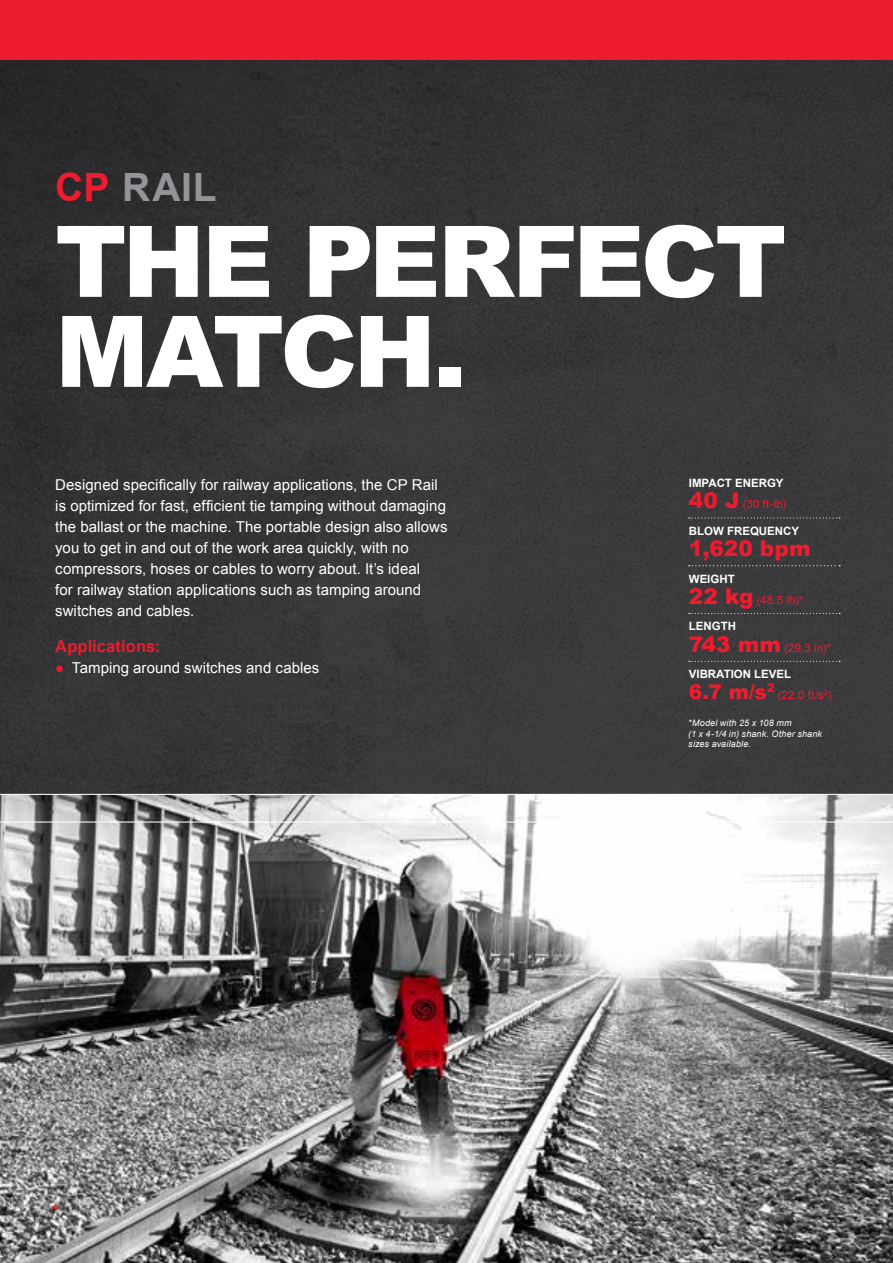
<style>
.page{position:relative;width:893px;height:1263px;background:#fff}
.page>*{position:absolute;margin:0;border:0;box-sizing:border-box;transform-origin:0 0}
.t1{font:900 99px/90px "Arial";letter-spacing:-.04em;color:#fff}
.t2{font:700 39px "Arial";letter-spacing:.02em;color:#939598}
.t3{font:900 21.6px "Arial";letter-spacing:.005em;color:#ed1c2e}
.t4{font:900 20.25px "Arial";color:#ed1c2e}
.t5{font:700 16.5px "Arial";letter-spacing:.005em;color:#ed1c2e}
.t6{font:15px/21px "Arial";letter-spacing:.005em;color:#fff}
.t7{font:700 11.55px/21.5px "Arial";color:#fff}
.t8{font:11.55px/21.1px "Arial";letter-spacing:.02em;color:#ed1c2e}
.t9{font:italic 9px/10.5px "Arial";letter-spacing:.02em;color:#fff}
.t10{font:700 9px "Arial";color:#ed1c2e}
.s1{color:#ed1c2e}
.s2{font-weight:900;font-size:21.6px;color:#ed1c2e}
.s3{font-weight:400;color:#ed1c2e}
.s4{font-weight:700;color:#fff}
.s5{font-weight:900;font-size:21.6px}
</style>
<div class="page">
<img style="left:0;top:795px;width:893px;height:468px">
<div style="left:0;top:59px;width:893px;height:735px;background:#363537"></div>
<hr style="left:0;top:821px;width:893px;height:1px;background:#fff">
<svg style="left:689px;top:613px;width:151px;height:1px"></svg>
<svg style="left:689px;top:661px;width:151px;height:1px"></svg>
<svg style="left:689px;top:565px;width:151px;height:1px"></svg>
<svg style="left:689px;top:517px;width:151px;height:1px"></svg>
<div style="left:0;top:0;width:893px;height:59px;background:#ed1c2e"></div>
<h2 class="t2" style="left:55px;top:161px;width:163px"><span class="s1">CP</span> RAIL</h2>
<h1 class="t1" style="left:55px;top:213px;width:733px">THE PERFECT<br>MATCH.</h1>
<p class="t6" style="left:55px;top:474px;width:394px">Designed specifically for railway applications, the CP Rail is optimized for fast, efficient tie tamping without damaging the ballast or the machine. The portable design also allows you to get in and out of the work area quickly, with no compressors, hoses or cables to worry about. It’s ideal<br>for railway station applications such as tamping around switches and cables.</p>
<p class="t5" style="left:55px;top:635px;width:107px">Applications:</p>
<p class="t6" style="left:55px;top:657px;width:266px"><span class="s1">●</span> Tamping around switches and cables</p>
<p class="t10" style="left:53px;top:1201px;width:7px">4</p>
<p class="t10" style="left:53px;top:1201px;width:8px">A</p>
<p class="t7" style="left:689px;top:473px;width:99px">IMPACT ENERGY<br><span class="s2">40 J</span> <span class="s3">(30 ft-lb)</span></p>
<p class="t7" style="left:689px;top:520px;width:112px">BLOW FREQUENCY</p>
<h3 class="t3" style="left:689px;top:533px;width:123px">1,620 bpm</h3>
<p class="t8" style="left:689px;top:568px;width:116px"><span class="s4">WEIGHT<br></span><span class="s5">22 kg</span> (48.5 lb)*</p>
<p class="t8" style="left:689px;top:616px;width:144px"><span class="s4">LENGTH<br></span><span class="s5">743 mm</span> (29.3 in)*</p>
<p class="t7" style="left:689px;top:664px;width:104px">VIBRATION LEVEL</p>
<h3 class="t4" style="left:689px;top:677px;width:87px">6.7 m/s<sup>2</sup></h3>
<p class="t8" style="left:778px;top:684px;width:55px">(22.0 ft/s<sup>2</sup>)</p>
<p class="t9" style="left:688px;top:718px;width:135px">*Model with 25 x 108 mm<br>(1 x 4-1/4 in) shank. Other shank sizes available.</p>
</div>
